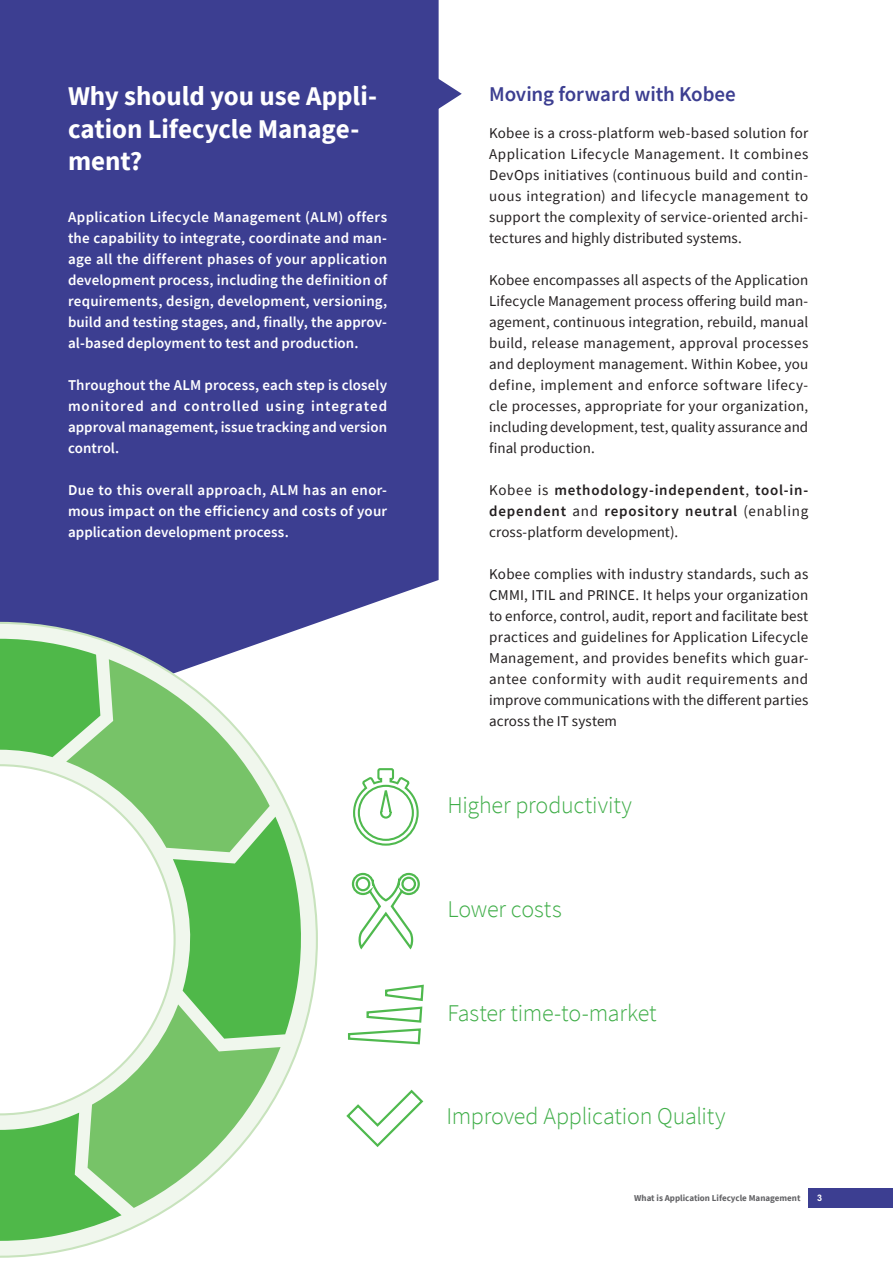
<style>
.page{position:relative;width:893px;height:1263px;background:#fff}
.page>*{position:absolute;margin:0;border:0;box-sizing:border-box;transform-origin:0 0}
.t1{font:700 27px/32.4px "Source Sans Pro";letter-spacing:-.005em;color:#fff}
.t2{font:300 24px "Source Sans Pro";letter-spacing:-.01em;color:#40ae49}
.t3{font:600 21px "Source Sans Pro";letter-spacing:-.005em;color:#3c3e91}
.t4{font:15px/21px "Source Sans Pro";letter-spacing:.005em;color:#231f20;text-align:justify}
.t5{font:600 15px/21px "Source Sans Pro";letter-spacing:.005em;color:#fff;text-align:justify}
.t6{font:600 15px/21px "Source Sans Pro";letter-spacing:.05em;color:#231f20;text-align:justify}
.t7{font:700 9px "Source Sans Pro";color:#636366}
.t8{font:700 9px "Arial";color:#fff}
.s1{font-weight:400}
</style>
<div class="page">
<div style="left:809px;top:1188px;width:84px;height:19px;background:#3c3e91"></div>
<div style="left:0;top:0;width:439px;height:622px;background:#3c3e91"></div>
<svg style="left:428px;top:72px;width:34px;height:44px"></svg>
<svg style="left:348px;top:984px;width:76px;height:61px"></svg>
<svg style="left:346px;top:1089px;width:78px;height:58px"></svg>
<svg style="left:351px;top:872px;width:69px;height:78px"></svg>
<svg style="left:353px;top:768px;width:66px;height:78px"></svg>
<svg style="left:0;top:621px;width:319px;height:637px"></svg>
<svg style="left:0;top:639px;width:308px;height:602px"></svg>
<h1 class="t1" style="left:68px;top:80px;width:311px">Why should you use Appli&shy;cation Lifecycle Manage&shy;ment?</h1>
<p class="t5" style="left:68px;top:206px;width:321px">Application Lifecycle Management (ALM) offers the capability to integrate, coordinate and man&shy;age all the different phases of your application development process, including the definition of requirements, design, development, versioning, build and testing stages, and, finally, the approv&shy;al-based deployment to test and production.</p>
<p class="t5" style="left:68px;top:374px;width:321px">Throughout the ALM process, each step is closely monitored and controlled using integrated approval management, issue tracking and version control.</p>
<p class="t5" style="left:68px;top:479px;width:321px">Due to this overall approach, ALM has an enor&shy;mous impact on the efficiency and costs of your application development process.</p>
<h3 class="t3" style="left:489px;top:80px;width:248px">Moving forward with Kobee</h3>
<p class="t4" style="left:489px;top:122px;width:321px">Kobee is a cross-platform web-based solution for Application Lifecycle Management. It combines DevOps initiatives (continuous build and contin&shy;uous integration) and lifecycle management to support the complexity of service-oriented archi&shy;tectures and highly distributed systems.</p>
<p class="t4" style="left:489px;top:269px;width:321px">Kobee encompasses all aspects of the Application Lifecycle Management process offering build man&shy;agement, continuous integration, rebuild, manual build, release management, approval processes and deployment management. Within Kobee, you define, implement and enforce software lifecy&shy;cle processes, appropriate for your organization, including development, test, quality assurance and final production.</p>
<p class="t6" style="left:489px;top:479px;width:321px"><span class="s1">Kobee is</span> methodology-independent<span class="s1">,</span> tool-in&shy;dependent <span class="s1">and</span> repository neutral <span class="s1">(enabling cross-platform development).</span></p>
<p class="t4" style="left:489px;top:563px;width:321px">Kobee complies with industry standards, such as CMMI, ITIL and PRINCE. It helps your organization to enforce, control, audit, report and facilitate best practices and guidelines for Application Lifecycle Management, and provides benefits which guar&shy;antee conformity with audit requirements and improve communications with the different parties across the IT system</p>
<h2 class="t2" style="left:447px;top:790px;width:186px">Higher productivity</h2>
<h2 class="t2" style="left:447px;top:894px;width:116px">Lower costs</h2>
<h2 class="t2" style="left:447px;top:998px;width:211px">Faster time-to-market</h2>
<h2 class="t2" style="left:446px;top:1102px;width:281px">Improved Application Quality</h2>
<p class="t7" style="left:634px;top:1192px;width:168px">What is Application Lifecycle Management</p>
<p class="t8" style="left:817px;top:1191px;width:7px">3</p>
</div>
